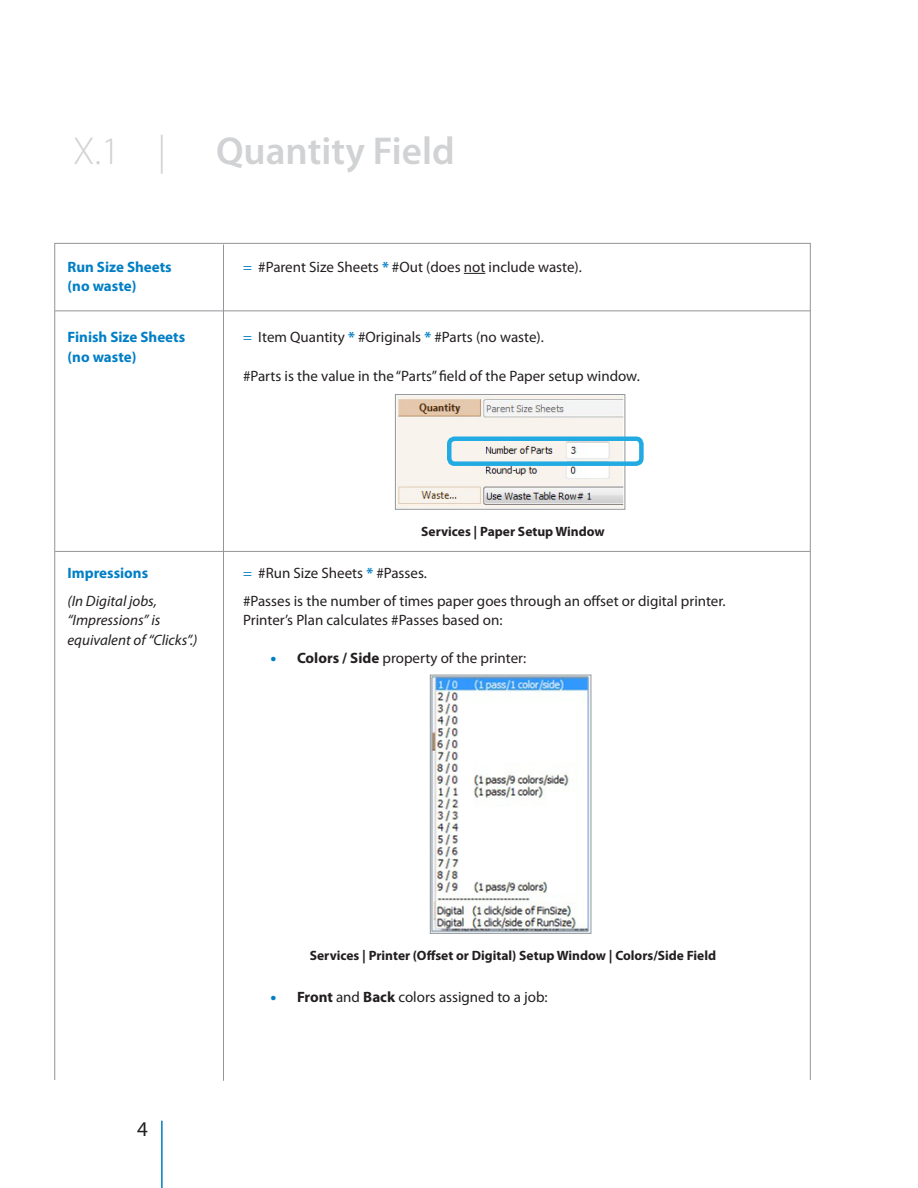
<style>
.page{position:relative;width:918px;height:1188px;background:#fff}
.page>*{position:absolute;margin:0;border:0;box-sizing:border-box;transform-origin:0 0}
.t1{font:600 39px "Myriad Pro";color:#d1d2d4}
.t2{font:300 39px "Myriad Pro";color:#d1d2d4}
.t3{font:21px "Myriad Pro";color:#231f20}
.t4{font:15px "Myriad Pro";color:#231f20}
.t5{font:700 15px "Myriad Pro";color:#007ec5}
.t6{font:italic 15px "Myriad Pro";color:#231f20}
.t7{font:700 13.5px "Myriad Pro";color:#231f20}
.s1{color:#007ec5}
.s2{font-weight:700;color:#007ec5}
.s3{font-weight:900;font-stretch:semi-expanded;font-size:21px;color:#007ec5}
.s4{font-weight:700}
</style>
<div class="page">
<hr style="left:223px;top:244px;width:1px;height:837px;background:#939598">
<hr style="left:55px;top:551px;width:755px;height:1px;background:#939598">
<hr style="left:55px;top:310px;width:755px;height:1px;background:#939598">
<hr style="left:161px;top:1121px;width:2px;height:67px;background:#007ec5">
<svg style="left:464px;top:273px;width:21px;height:1px"></svg>
<img style="left:397px;top:396px;width:226px;height:112px">
<div style="left:395px;top:394px;width:230px;height:116px;border:1px solid #939598"></div>
<img style="left:432px;top:677px;width:157px;height:255px">
<div style="left:430px;top:675px;width:161px;height:259px;border:1px solid #939598"></div>
<div style="left:447px;top:436px;width:197px;height:30px;border:4px solid #22abe2;border-radius:5px"></div>
<h1 class="t2" style="left:73px;top:130px;width:94px">X.1 |</h1>
<h1 class="t1" style="left:216px;top:126px;width:240px">Quantity Field</h1>
<p class="t5" style="left:68px;top:257px;width:106px">Run Size Sheets</p>
<p class="t4" style="left:243px;top:258px;width:340px"><span class="s1">=</span> #Parent Size Sheets <span class="s2">*</span> #Out (does not include waste).</p>
<p class="t5" style="left:68px;top:277px;width:70px">(no waste)</p>
<p class="t5" style="left:68px;top:327px;width:119px">Finish Size Sheets</p>
<p class="t4" style="left:243px;top:328px;width:302px"><span class="s1">=</span> Item Quantity <span class="s2">*</span> #Originals <span class="s2">*</span> #Parts (no waste).</p>
<p class="t5" style="left:68px;top:347px;width:70px">(no waste)</p>
<p class="t4" style="left:243px;top:367px;width:398px">#Parts is the value in the “Parts” field of the Paper setup window.</p>
<p class="t7" style="left:421px;top:523px;width:185px">Services | Paper Setup Window</p>
<p class="t5" style="left:68px;top:563px;width:82px">Impressions</p>
<p class="t4" style="left:243px;top:564px;width:185px"><span class="s1">=</span> #Run Size Sheets <span class="s2">*</span> #Passes.</p>
<p class="t6" style="left:68px;top:592px;width:91px">(In Digital jobs,</p>
<p class="t4" style="left:243px;top:592px;width:484px">#Passes is the number of times paper goes through an offset or digital printer.</p>
<p class="t6" style="left:68px;top:611px;width:94px">“Impressions” is</p>
<p class="t4" style="left:243px;top:611px;width:261px">Printer’s Plan calculates #Passes based on:</p>
<p class="t6" style="left:68px;top:631px;width:132px">equivalent of “Clicks”.)</p>
<p class="t4" style="left:270px;top:648px;width:258px"><span class="s3">.</span> <span class="s4">Colors / Side</span> property of the printer:</p>
<h2 class="t3" style="left:137px;top:1116px;width:12px">4</h2>
<p class="t7" style="left:310px;top:947px;width:408px">Services | Printer (Offset or Digital) Setup Window | Colors/Side Field</p>
<p class="t4" style="left:270px;top:988px;width:279px"><span class="s3">.</span> <span class="s4">Front</span> and <span class="s4">Back</span> colors assigned to a job:</p>
</div>
